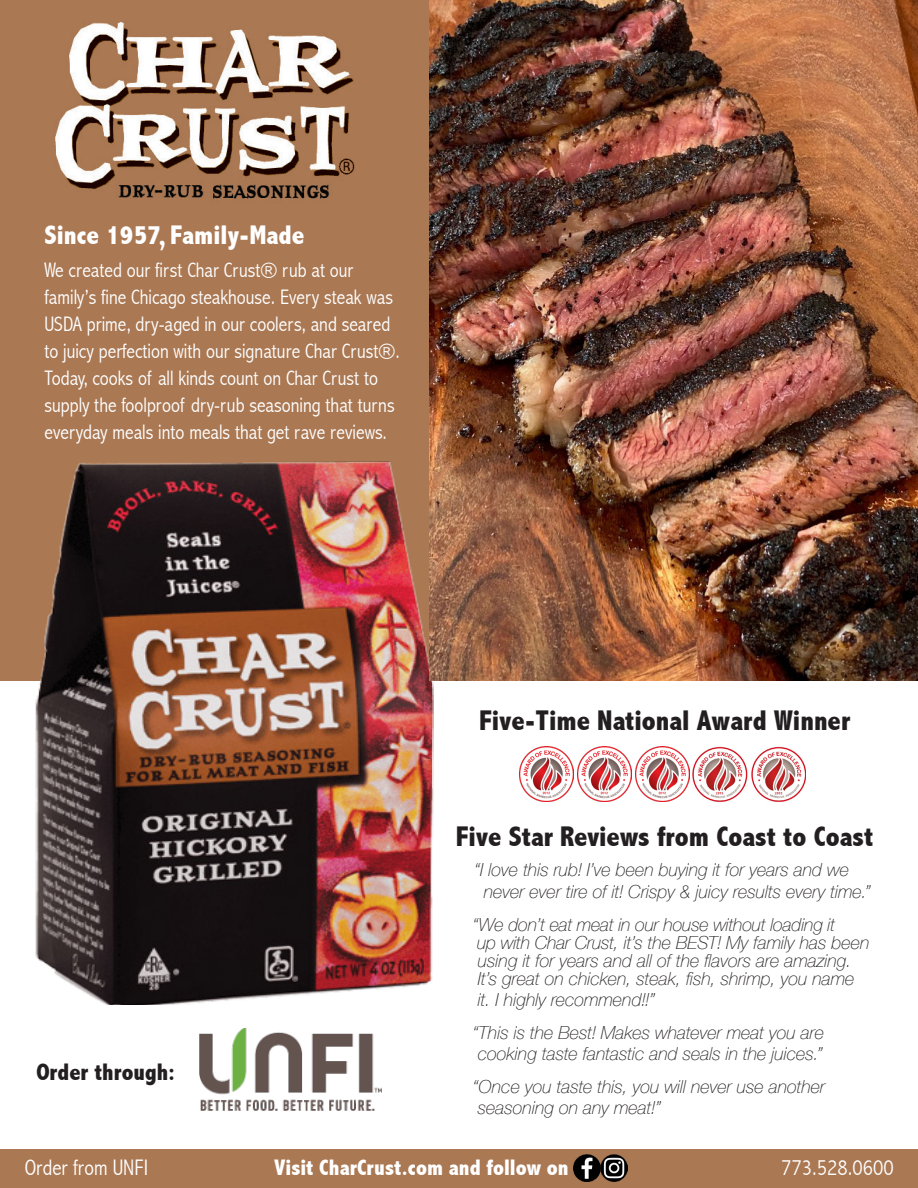
<style>
.page{position:relative;width:918px;height:1188px;background:#fff}
.page>*{position:absolute;margin:0;border:0;box-sizing:border-box;transform-origin:0 0}
.t1{font:800 condensed 28.5px "Abadi";color:#231f20}
.t2{font:800 condensed 27px "Abadi";color:#fff}
.t3{font:800 condensed 24px "Abadi";color:#231f20}
.t4{font:800 condensed 22.5px "Abadi";color:#fff}
.t5{font:300 condensed 22.5px "Abadi";color:#fff}
.t6{font:300 condensed 21px/27px "Abadi";color:#fff}
.t7{font:italic 100 18px/18px "Helvetica Neue";color:#231f20}
</style>
<div class="page">
<div style="left:0;top:0;width:918px;height:680px;background:#aa7853"></div>
<img style="left:55px;top:22px;width:300px;height:177px">
<img style="left:520px;top:747px;width:54px;height:54px">
<img style="left:577px;top:747px;width:54px;height:54px">
<img style="left:635px;top:747px;width:54px;height:54px">
<img style="left:693px;top:746px;width:55px;height:56px">
<img style="left:751px;top:746px;width:55px;height:56px">
<img style="left:32px;top:461px;width:408px;height:543px">
<img style="left:429px;top:0;width:489px;height:680px">
<img style="left:200px;top:1028px;width:182px;height:82px">
<div style="left:0;top:1149px;width:918px;height:39px;background:#aa7853"></div>
<img style="left:573px;top:1154px;width:54px;height:27px">
<p class="t2" style="left:44px;top:219px;width:262px">Since 1957, Family-Made</p>
<p class="t6" style="left:44px;top:256px;width:311px">We created our first Char Crust® rub at our</p>
<p class="t6" style="left:44px;top:283px;width:357px">family’s fine Chicago steakhouse. Every steak was USDA prime, dry-aged in our coolers, and seared to juicy perfection with our signature Char Crust®.<br>Today, cooks of all kinds count on Char Crust to supply the foolproof dry-rub seasoning that turns everyday meals into meals that get rave reviews.</p>
<p class="t3" style="left:36px;top:1059px;width:140px">Order through:</p>
<p class="t1" style="left:479px;top:704px;width:373px">Five-Time National Award Winner</p>
<p class="t1" style="left:456px;top:820px;width:419px">Five Star Reviews from Coast to Coast</p>
<p class="t7" style="left:484px;top:858px;width:388px;line-height:21.6px;text-indent:-9px">“I love this rub! I’ve been buying it for years and we never ever tire of it! Crispy &amp; juicy results every time.”</p>
<p class="t7" style="left:473px;top:914px;width:398px">“We don’t eat meat in our house without loading it<br>up with Char Crust, it’s the BEST! My family has been using it for years and all of the flavors are amazing.<br>It’s great on chicken, steak, fish, shrimp, you name</p>
<p class="t7" style="left:478px;top:989px;width:178px">it. I highly recommend!!”</p>
<p class="t7" style="left:473px;top:1021px;width:353px;line-height:21px">“This is the Best! Makes whatever meat you are cooking taste fantastic and seals in the juices.”</p>
<p class="t7" style="left:473px;top:1076px;width:354px">“Once you taste this, you will never use another</p>
<p class="t7" style="left:478px;top:1097px;width:184px">seasoning on any meat!”</p>
<p class="t5" style="left:25px;top:1154px;width:125px">Order from UNFI</p>
<p class="t4" style="left:274px;top:1154px;width:296px">Visit CharCrust.com and follow on</p>
<p class="t5" style="left:781px;top:1154px;width:114px">773.528.0600</p>
</div>
